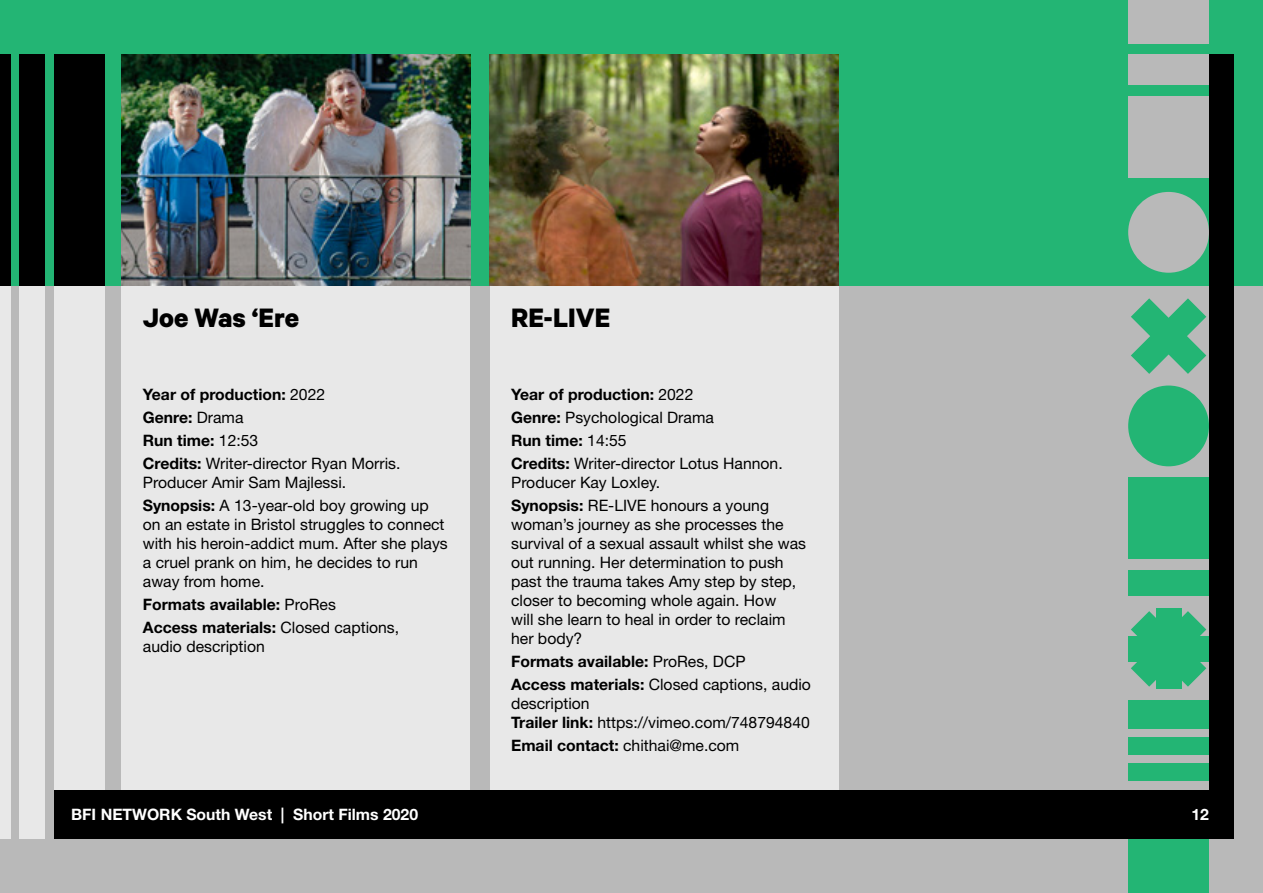
<style>
.page{position:relative;width:1263px;height:893px;background:#b9b9b9}
.page>*{position:absolute;margin:0;border:0;box-sizing:border-box;transform-origin:0 0}
.t1{font:700 30px "Calibre";color:#000}
.t2{font:15.75px/18.9px "Helvetica Neue LT Std";color:#000}
.t3{font:700 15.75px/23.1px "Helvetica Neue LT Std";color:#000}
.t4{font:700 15.75px "Helvetica Neue LT Std";color:#fff}
.s1{font-weight:700}
.s2{font-weight:400}
</style>
<div class="page">
<div style="left:0;top:0;width:1263px;height:286px;background:#23b574"></div>
<div style="left:54px;top:286px;width:50px;height:553px;background:#e8e8e8"></div>
<div style="left:54px;top:54px;width:50px;height:231px;background:#000"></div>
<div style="left:19px;top:286px;width:26px;height:553px;background:#e8e8e8"></div>
<div style="left:19px;top:54px;width:26px;height:231px;background:#000"></div>
<div style="left:0;top:286px;width:11px;height:553px;background:#e8e8e8"></div>
<div style="left:0;top:54px;width:11px;height:231px;background:#000"></div>
<div style="left:122px;top:286px;width:348px;height:553px;background:#e8e8e8"></div>
<div style="left:490px;top:286px;width:348px;height:553px;background:#e8e8e8"></div>
<div style="left:1128px;top:700px;width:81px;height:28px;background:#23b574"></div>
<div style="left:1128px;top:737px;width:81px;height:17px;background:#23b574"></div>
<div style="left:1128px;top:764px;width:81px;height:17px;background:#23b574"></div>
<div style="left:1128px;top:839px;width:81px;height:54px;background:#23b574"></div>
<div style="left:1128px;top:477px;width:81px;height:81px;background:#23b574"></div>
<div style="left:1128px;top:96px;width:81px;height:82px;background:#b9b9b9"></div>
<div style="left:1128px;top:0;width:81px;height:44px;background:#b9b9b9"></div>
<div style="left:1128px;top:54px;width:81px;height:31px;background:#b9b9b9"></div>
<div style="left:1128px;top:570px;width:81px;height:26px;background:#23b574"></div>
<div style="left:1128px;top:386px;width:81px;height:80px;background:#23b574;border-radius:50%"></div>
<div style="left:1128px;top:192px;width:81px;height:81px;background:#b9b9b9;border-radius:50%"></div>
<svg style="left:1131px;top:298px;width:75px;height:76px"></svg>
<div style="left:1128px;top:636px;width:81px;height:26px;background:#23b574"></div>
<div style="left:1155px;top:608px;width:26px;height:81px;background:#23b574"></div>
<svg style="left:1131px;top:611px;width:75px;height:76px"></svg>
<div style="left:54px;top:791px;width:1155px;height:48px;background:#000"></div>
<div style="left:1209px;top:54px;width:24px;height:785px;background:#000"></div>
<img style="left:490px;top:54px;width:348px;height:232px">
<img style="left:122px;top:54px;width:348px;height:232px">
<h1 class="t1" style="left:143px;top:299px;width:158px">Joe Was ‘Ere</h1>
<p class="t2" style="left:143px;top:382px;width:259px;line-height:23.1px"><span class="s1">Year of production:</span> 2022<br><span class="s1">Genre:</span> Drama<br><span class="s1">Run time:</span> 12:53<br><span class="s1">Credits:</span> Writer-director Ryan Morris.</p>
<p class="t2" style="left:143px;top:471px;width:287px;line-height:23.1px">Producer Amir Sam Majlessi.<br><span class="s1">Synopsis:</span> A 13-year-old boy growing up</p>
<p class="t2" style="left:143px;top:515px;width:306px">on an estate in Bristol struggles to connect with his heroin-addict mum. After she plays a cruel prank on him, he decides to run away from home.</p>
<p class="t3" style="left:143px;top:593px;width:258px">Formats available: <span class="s2">ProRes<br></span>Access materials: <span class="s2">Closed captions,</span></p>
<p class="t2" style="left:143px;top:637px;width:123px">audio description</p>
<h1 class="t1" style="left:511px;top:299px;width:101px">RE-LIVE</h1>
<p class="t2" style="left:511px;top:382px;width:273px;line-height:23.1px"><span class="s1">Year of production:</span> 2022<br><span class="s1">Genre:</span> Psychological Drama<br><span class="s1">Run time:</span> 14:55<br><span class="s1">Credits:</span> Writer-director Lotus Hannon.</p>
<p class="t2" style="left:511px;top:471px;width:259px;line-height:23.1px">Producer Kay Loxley.<br><span class="s1">Synopsis:</span> RE-LIVE honours a young</p>
<p class="t2" style="left:511px;top:515px;width:296px">woman’s journey as she processes the survival of a sexual assault whilst she was out running. Her determination to push past the trauma takes Amy step by step, closer to becoming whole again. How<br>will she learn to heal in order to reclaim her body?</p>
<p class="t3" style="left:511px;top:649px;width:301px">Formats available: <span class="s2">ProRes, DCP<br></span>Access materials: <span class="s2">Closed captions, audio</span></p>
<p class="t2" style="left:511px;top:694px;width:300px">description<br><span class="s1">Trailer link:</span> https://vimeo.com/748794840</p>
<p class="t2" style="left:511px;top:736px;width:230px"><span class="s1">Email contact:</span> chithai@me.com</p>
<p class="t4" style="left:71px;top:805px;width:348px">BFI NETWORK South West | Short Films 2020</p>
<p class="t4" style="left:1191px;top:805px;width:19px">12</p>
</div>
